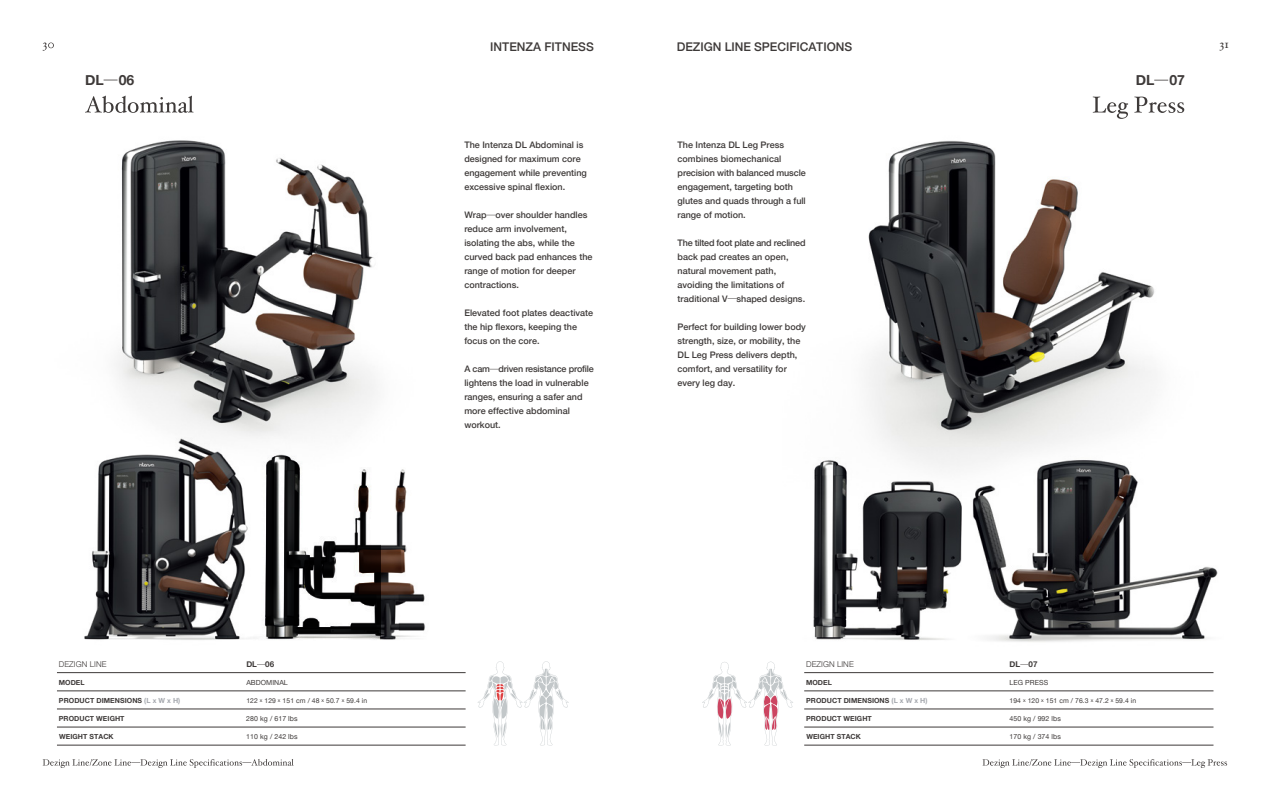
<style>
.page{position:relative;width:1270px;height:808px;background:#fff}
.page>*{position:absolute;margin:0;border:0;box-sizing:border-box;transform-origin:0 0}
.t1{font:700 14px "Helvetica Neue";color:#3e3a39}
.t2{font:500 12px "Helvetica Neue";letter-spacing:-.005em;color:#3e3a39}
.t3{font:12px "Hoefler Text";color:#3e3a39}
.t4{font:500 9px/14px "Helvetica Neue";color:#3e3a39}
.t5{font:300 8px "Helvetica Neue";letter-spacing:.01em;color:#3e3a39}
.t6{font:700 8px "Helvetica Neue";letter-spacing:.005em;color:#3e3a39}
.t7{font:700 7px "Helvetica Neue";letter-spacing:.01em;color:#3e3a39}
.t8{font:7px "Helvetica Neue";letter-spacing:.01em;color:#3e3a39}
.t9{font:6.8px "Helvetica Neue";letter-spacing:.01em;color:#3e3a39}
.s1{color:#a5a8ae}
.s2{font-size:5.1px}
</style>
<div class="page">
<img style="left:380px;top:565px;width:45px;height:75px">
<img style="left:84px;top:565px;width:296px;height:75px">
<img style="left:42px;top:42px;width:365px;height:523px">
<svg style="left:43px;top:43px;width:11px;height:8px"></svg>
<svg style="left:43px;top:759px;width:251px;height:9px"></svg>
<svg style="left:104px;top:80px;width:14px;height:1px"></svg>
<svg style="left:85px;top:96px;width:109px;height:17px"></svg>
<hr style="left:57px;top:672px;width:409px;height:1px;background:#3e3a39">
<hr style="left:57px;top:691px;width:409px;height:1px;background:#3e3a39">
<hr style="left:57px;top:727px;width:409px;height:1px;background:#3e3a39">
<hr style="left:57px;top:709px;width:409px;height:1px;background:#3e3a39">
<hr style="left:57px;top:745px;width:409px;height:1px;background:#3e3a39">
<svg style="left:478px;top:661px;width:91px;height:84px"></svg>
<img style="left:868px;top:79px;width:317px;height:342px">
<svg style="left:982px;top:759px;width:245px;height:9px"></svg>
<img style="left:874px;top:421px;width:344px;height:252px">
<img style="left:770px;top:434px;width:325px;height:237px">
<hr style="left:804px;top:672px;width:409px;height:1px;background:#3e3a39">
<hr style="left:804px;top:691px;width:409px;height:1px;background:#3e3a39">
<hr style="left:804px;top:727px;width:409px;height:1px;background:#3e3a39">
<hr style="left:804px;top:709px;width:409px;height:1px;background:#3e3a39">
<hr style="left:804px;top:745px;width:409px;height:1px;background:#3e3a39">
<svg style="left:1154px;top:80px;width:14px;height:1px"></svg>
<svg style="left:1093px;top:97px;width:91px;height:22px"></svg>
<svg style="left:702px;top:662px;width:91px;height:83px"></svg>
<h2 class="t2" style="left:490px;top:37px;width:105px">INTENZA FITNESS</h2>
<h2 class="t2" style="left:677px;top:37px;width:177px">DEZIGN LINE SPECIFICATIONS</h2>
<h2 class="t3" style="left:1219px;top:36px;width:11px">31</h2>
<h1 class="t1" style="left:85px;top:69px;width:51px">DL 06</h1>
<h1 class="t1" style="left:1136px;top:69px;width:51px">DL 07</h1>
<p class="t4" style="left:464px;top:137px;width:124px">The Intenza DL Abdominal is designed for maximum core engagement while preventing excessive spinal flexion.</p>
<p class="t4" style="left:464px;top:207px;width:130px">Wrap over shoulder handles reduce arm involvement, isolating the abs, while the curved back pad enhances the range of motion for deeper contractions.</p>
<p class="t4" style="left:464px;top:305px;width:130px">Elevated foot plates deactivate the hip flexors, keeping the focus on the core.</p>
<p class="t4" style="left:464px;top:361px;width:131px">A cam driven resistance profile lightens the load in vulnerable ranges, ensuring a safer and more effective abdominal workout.</p>
<p class="t4" style="left:678px;top:137px;width:130px">The Intenza DL Leg Press combines biomechanical precision with balanced muscle engagement, targeting both glutes and quads through a full range of motion.</p>
<p class="t4" style="left:678px;top:235px;width:129px">The tilted foot plate and reclined back pad creates an open, natural movement path, avoiding the limitations of traditional V shaped designs.</p>
<p class="t4" style="left:678px;top:319px;width:130px">Perfect for building lower body strength, size, or mobility, the<br>DL Leg Press delivers depth, comfort, and versatility for every leg day.</p>
<p class="t5" style="left:59px;top:658px;width:49px">DEZIGN LINE</p>
<p class="t7" style="left:59px;top:695px;width:123px">PRODUCT DIMENSIONS <span class="s1">(L x W x H)</span></p>
<p class="t7" style="left:59px;top:713px;width:67px">PRODUCT WEIGHT</p>
<p class="t7" style="left:59px;top:731px;width:56px">WEIGHT STACK</p>
<p class="t7" style="left:59px;top:676px;width:27px">MODEL</p>
<p class="t6" style="left:246px;top:658px;width:29px">DL 06</p>
<p class="t8" style="left:246px;top:677px;width:43px">ABDOMINAL</p>
<p class="t9" style="left:246px;top:695px;width:122px">122 <span class="s2">x</span> 129 <span class="s2">x</span> 151 cm / 48 <span class="s2">x</span> 50.7 <span class="s2">x</span> 59.4 in</p>
<p class="t8" style="left:246px;top:713px;width:53px">280 kg / 617 lbs</p>
<p class="t8" style="left:246px;top:731px;width:53px">110 kg / 242 lbs</p>
<p class="t5" style="left:806px;top:658px;width:49px">DEZIGN LINE</p>
<p class="t7" style="left:806px;top:695px;width:123px">PRODUCT DIMENSIONS <span class="s1">(L x W x H)</span></p>
<p class="t7" style="left:806px;top:713px;width:67px">PRODUCT WEIGHT</p>
<p class="t7" style="left:806px;top:731px;width:56px">WEIGHT STACK</p>
<p class="t7" style="left:806px;top:676px;width:27px">MODEL</p>
<p class="t6" style="left:1010px;top:658px;width:29px">DL 07</p>
<p class="t8" style="left:1010px;top:677px;width:40px">LEG PRESS</p>
<p class="t9" style="left:1010px;top:695px;width:128px">194 <span class="s2">x</span> 120 <span class="s2">x</span> 151 cm / 76.3 <span class="s2">x</span> 47.2 <span class="s2">x</span> 59.4 in</p>
<p class="t8" style="left:1010px;top:713px;width:53px">450 kg / 992 lbs</p>
<p class="t8" style="left:1010px;top:731px;width:53px">170 kg / 374 lbs</p>
</div>
